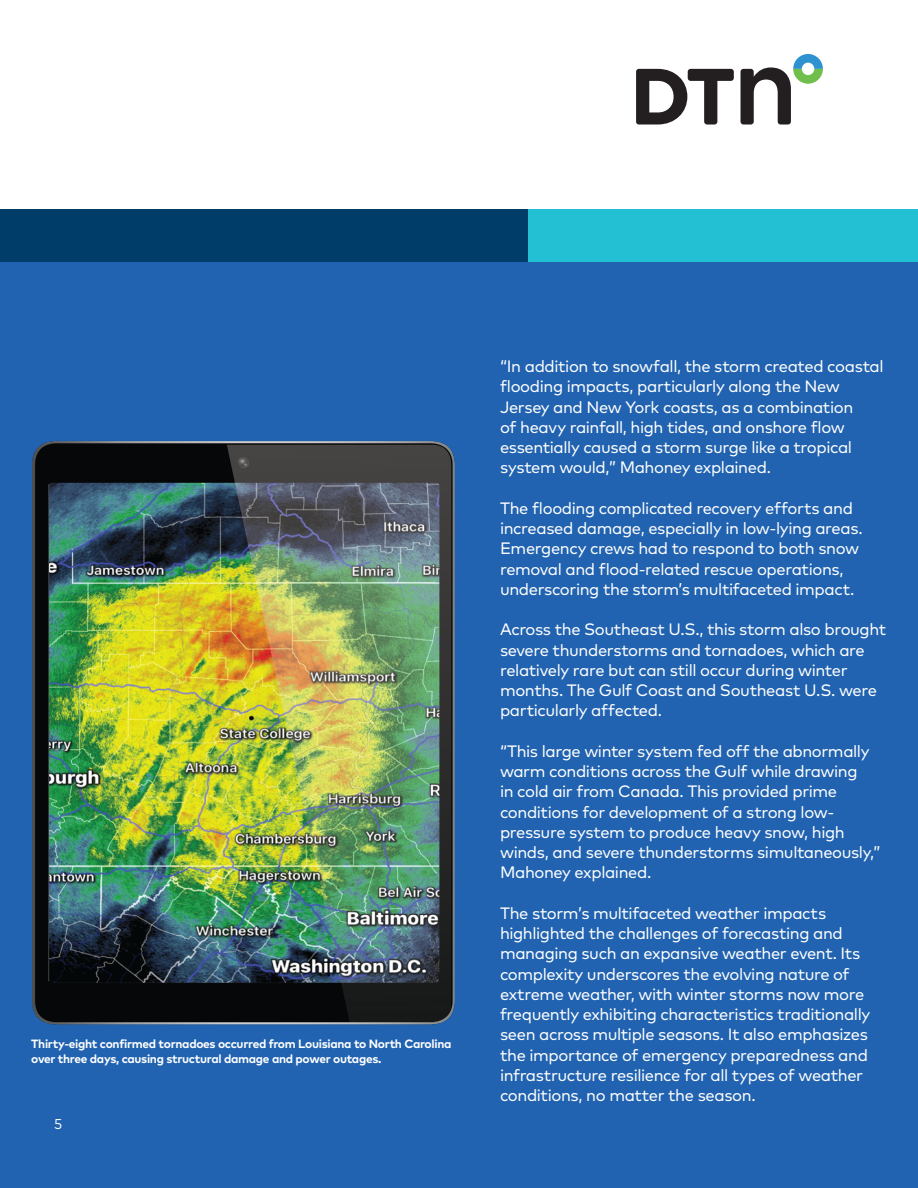
<style>
.page{position:relative;width:918px;height:1188px;background:#fff}
.page>*{position:absolute;margin:0;border:0;box-sizing:border-box;transform-origin:0 0}
.Body_Lg_white{font:16.5px/20.2px "Mark Pro";letter-spacing:-.025em;color:#fff}
.Sidebar_Copy{font:16.5px/20.2px "Mark Pro";letter-spacing:-.025em;color:#fff}
.t1{font:14.25px "Mark Pro";color:#fff}
.Collateral_type{font:700 12px/14.4px "Mark Pro";letter-spacing:-.025em;color:#fff}
</style>
<div class="page">
<svg style="left:636px;top:69px;width:98px;height:56px"></svg>
<svg style="left:741px;top:54px;width:82px;height:71px"></svg>
<div style="left:0;top:236px;width:918px;height:952px;background:#2163b0"></div>
<div style="left:0;top:209px;width:918px;height:53px;background:#23bfd2"></div>
<div style="left:0;top:209px;width:528px;height:53px;background:#003d69"></div>
<img style="left:32px;top:441px;width:423px;height:584px">
<p class="Collateral_type" style="left:31px;top:1036px;width:422px">Thirty-eight confirmed tornadoes occurred from Louisiana to North Carolina over three days, causing structural damage and power outages.</p>
<p class="t1" style="left:54px;top:1113px;width:10px">5</p>
<p class="Sidebar_Copy" style="left:500px;top:355px;width:385px">“In addition to snowfall, the storm created coastal flooding impacts, particularly along the New Jersey and New York coasts, as a combination<br>of heavy rainfall, high tides, and onshore flow essentially caused a storm surge like a tropical system would,” Mahoney explained.</p>
<p class="Body_Lg_white" style="left:500px;top:497px;width:364px">The flooding complicated recovery efforts and increased damage, especially in low-lying areas.<br>Emergency crews had to respond to both snow removal and flood-related rescue operations, underscoring the storm’s multifaceted impact.</p>
<p class="Body_Lg_white" style="left:500px;top:618px;width:388px">Across the Southeast U.S., this storm also brought severe thunderstorms and tornadoes, which are relatively rare but can still occur during winter months. The Gulf Coast and Southeast U.S. were particularly affected.</p>
<p class="Body_Lg_white" style="left:500px;top:740px;width:382px">“This large winter system fed off the abnormally warm conditions across the Gulf while drawing<br>in cold air from Canada. This provided prime conditions for development of a strong low&shy;pressure system to produce heavy snow, high winds, and severe thunderstorms simultaneously,” Mahoney explained.</p>
<p class="Body_Lg_white" style="left:500px;top:902px;width:372px">The storm’s multifaceted weather impacts highlighted the challenges of forecasting and managing such an expansive weather event. Its complexity underscores the evolving nature of extreme weather, with winter storms now more frequently exhibiting characteristics traditionally seen across multiple seasons. It also emphasizes the importance of emergency preparedness and infrastructure resilience for all types of weather conditions, no matter the season.</p>
</div>
